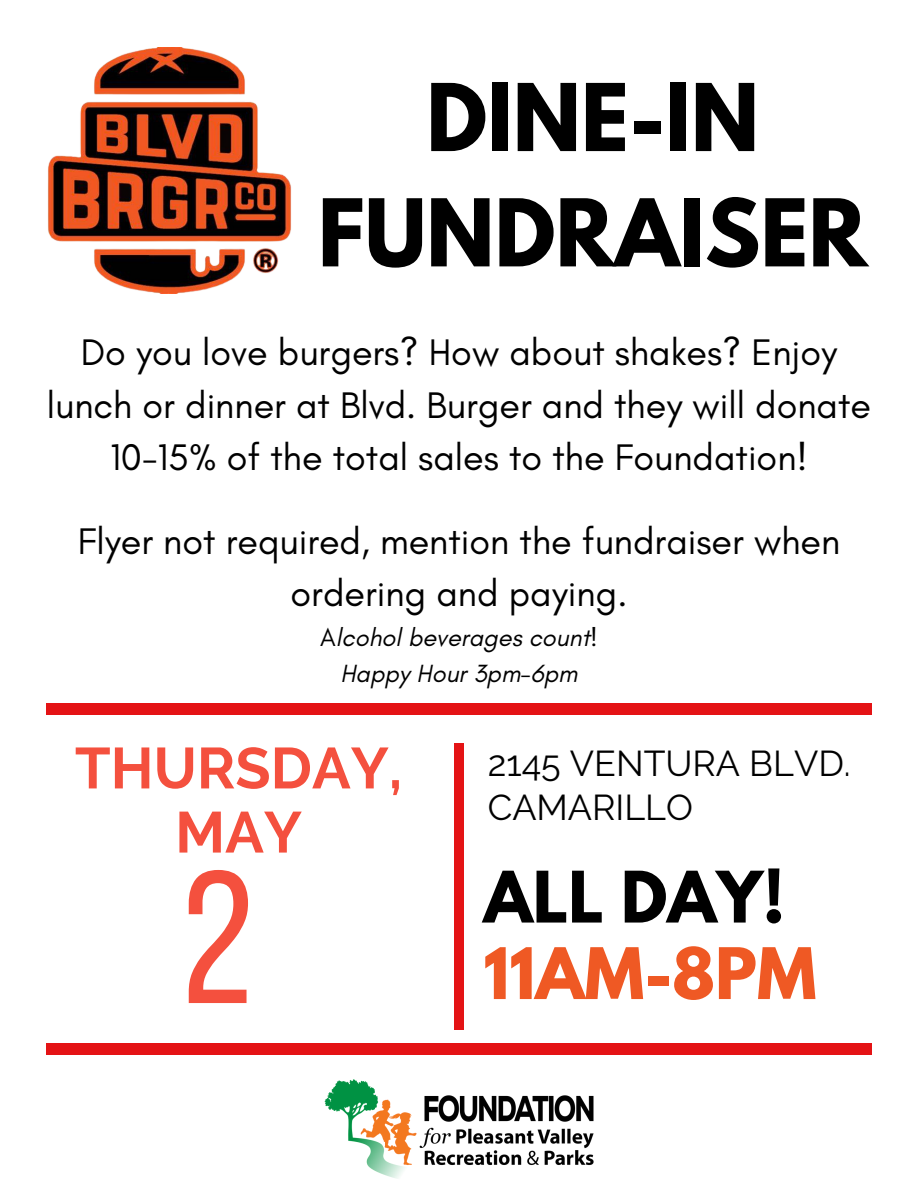
<style>
.page{position:relative;width:918px;height:1188px;background:#fff}
.page>*{position:absolute;margin:0;border:0;box-sizing:border-box;transform-origin:0 0}
.t1{font:188.25px "Bebas Neue";color:#f4503e}
.t2{font:700 82.65px/115.4px "League Spartan";color:#000;text-align:center}
.t3{font:700 62.85px/76.5px "League Spartan";color:#ef5924}
.t4{font:700 57.75px/64.2px "Raleway";color:#f4503e;text-align:center}
.t5{font:37.65px/52.7px "Glacial Indifference";color:#000;text-align:center}
.t6{font:35.85px/43.8px "Raleway";color:#000}
.t7{font:italic 25.35px "Glacial Indifference";color:#000}
.s1{font-style:normal}
.s2{color:#000}
</style>
<div class="page">
<div style="left:46px;top:703px;width:825px;height:11px;background:#e41315"></div>
<div style="left:454px;top:743px;width:9px;height:287px;background:#e41315"></div>
<div style="left:46px;top:1044px;width:825px;height:11px;background:#e41315"></div>
<img style="left:324px;top:1079px;width:270px;height:100px">
<img style="left:48px;top:47px;width:244px;height:246px">
<p class="t2" style="left:318px;top:71px;width:551px">DINE-IN<br>FUNDRAISER</p>
<p class="t5" style="left:47px;top:325px;width:826px">Do you love burgers? How about shakes? Enjoy lunch or dinner at Blvd. Burger and they will donate<br>10-15% of the total sales to the Foundation!</p>
<p class="t5" style="left:78px;top:514px;width:764px">Flyer not required, mention the fundraiser when ordering and paying.</p>
<p class="t7" style="left:320px;top:622px;width:279px"><span class="s1">A</span>lcohol beverages count!</p>
<p class="t7" style="left:340px;top:658px;width:239px">Happy Hour 3pm-6pm</p>
<h2 class="t4" style="left:75px;top:736px;width:329px">THURSDAY,<br>MAY</h2>
<p class="t1" style="left:181px;top:862px;width:74px">2</p>
<h3 class="t6" style="left:488px;top:742px;width:364px">2145 VENTURA BLVD.<br>CAMARILLO</h3>
<p class="t3" style="left:483px;top:867px;width:334px"><span class="s2">ALL DAY!<br></span>11AM-8PM</p>
</div>
